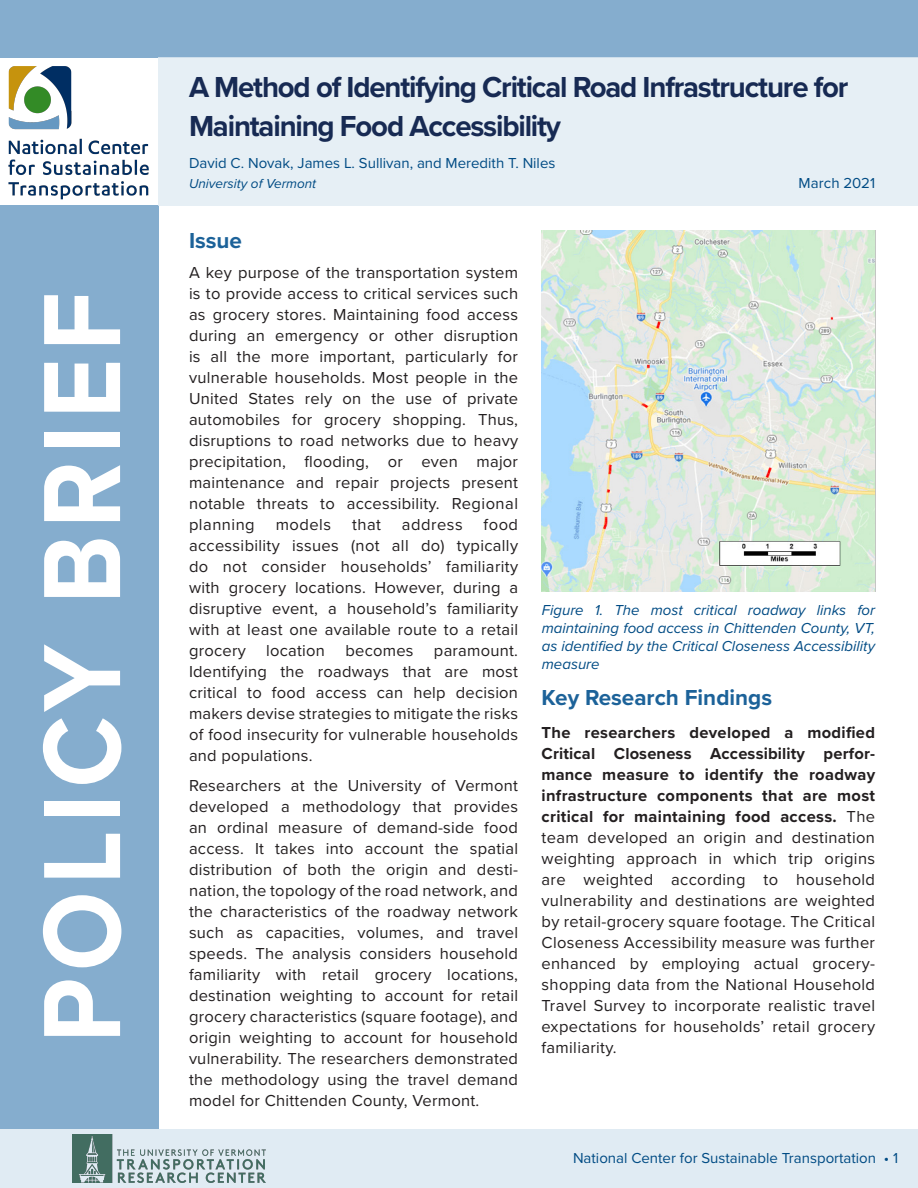
<style>
.page{position:relative;width:918px;height:1188px;background:#fff}
.page>*{position:absolute;margin:0;border:0;box-sizing:border-box;transform-origin:0 0}
.t1{font:700 113.85px "Proxima Nova";letter-spacing:.07em;color:#fff;scale:.91 1}
.t2{font:700 30px/39px "Proxima Nova";letter-spacing:-.04em;color:#172a53}
.t3{font:700 22.5px "Proxima Nova";color:#1c6299}
.t4{font:16.5px/21px "Proxima Nova";letter-spacing:.015em;color:#231f20;text-align:justify}
.t5{font:italic 15px/18px "Proxima Nova";color:#004b84;text-align:justify}
.t6{font:15px "Proxima Nova";color:#004b84}
.t7{font:italic 13.5px "Proxima Nova";color:#004b84}
.s1{font-weight:700}
</style>
<div class="page">
<div style="left:0;top:205px;width:158px;height:924px;background:#85adce"></div>
<div style="left:0;top:0;width:918px;height:57px;background:#85adce"></div>
<div style="left:0;top:1129px;width:918px;height:59px;background:#e0ebf3"></div>
<div style="left:158px;top:57px;width:760px;height:148px;background:#e0ebf3"></div>
<img style="left:9px;top:67px;width:139px;height:132px">
<img style="left:542px;top:230px;width:333px;height:362px">
<img style="left:72px;top:1134px;width:194px;height:49px">
<p class="t1" style="left:-3px;top:1043px;width:827px;rotate:-90deg">POLICY BRIEF</p>
<p class="t2" style="left:189px;top:67px;width:661px">A Method of Identifying Critical Road Infrastructure for<br>Maintaining Food Accessibility</p>
<p class="t6" style="left:189px;top:152px;width:368px">David C. Novak, James L. Sullivan, and Meredith T. Niles</p>
<p class="t7" style="left:189px;top:173px;width:129px">University of Vermont</p>
<p class="t6" style="left:799px;top:172px;width:78px">March 2021</p>
<p class="t3" style="left:189px;top:224px;width:55px">Issue</p>
<p class="t4" style="left:189px;top:261px;width:331px">A key purpose of the transportation system is to provide access to critical services such as grocery stores. Maintaining food access during an emergency or other disruption is all the more important, particularly for vulnerable households. Most people in the United States rely on the use of private automobiles for grocery shopping. Thus, disruptions to road networks due to heavy precipitation, flooding, or even major maintenance and repair projects present notable threats to accessibility. Regional planning</p>
<p class="t4" style="left:189px;top:513px;width:331px;text-indent:295px">food accessibility issues (not all do) typically do not consider households’ familiarity with grocery locations. However, during a disruptive event, a household’s familiarity with at least one available route to a retail grocery location becomes paramount.<br>Identifying the roadways that are most critical to food access can help decision makers devise strategies to mitigate the risks of food insecurity for vulnerable households and populations.</p>
<p class="t4" style="left:189px;top:774px;width:331px">Researchers at the University of Vermont developed a methodology that provides an ordinal measure of demand-side food access. It takes into account the spatial distribution of both the origin and desti&shy;nation, the topology of the road network, and the characteristics of the roadway network such as capacities, volumes, and travel speeds. The analysis considers household familiarity with retail grocery locations, destination weighting to account for retail grocery characteristics (square footage), and origin weighting to account for household vulnerability. The researchers demonstrated the methodology using the travel demand model for Chittenden County, Vermont.</p>
<p class="t4" style="left:276px;top:513px;width:57px">models</p>
<p class="t4" style="left:352px;top:513px;width:30px">that</p>
<p class="t4" style="left:402px;top:513px;width:62px">address</p>
<p class="t5" style="left:542px;top:600px;width:335px">Figure 1. The most critical roadway links for maintaining food access in Chittenden County, VT, as identified by the Critical Closeness Accessibility measure</p>
<p class="t3" style="left:542px;top:681px;width:232px">Key Research Findings</p>
<p class="t4" style="left:542px;top:722px;width:335px"><span class="s1">The researchers developed a modified Critical Closeness Accessibility perfor&shy;mance measure to identify the roadway infrastructure components that are most critical for maintaining food access.</span> The team developed an origin and destination weighting approach in which trip origins are weighted according to household vulnerability and destinations are weighted by retail-grocery square footage. The Critical Closeness Accessibility measure was further enhanced by employing actual grocery&shy;shopping data from the National Household Travel Survey to incorporate realistic travel expectations for households’ retail grocery familiarity.</p>
<p class="t6" style="left:573px;top:1147px;width:327px">National Center for Sustainable Transportation • 1</p>
</div>
